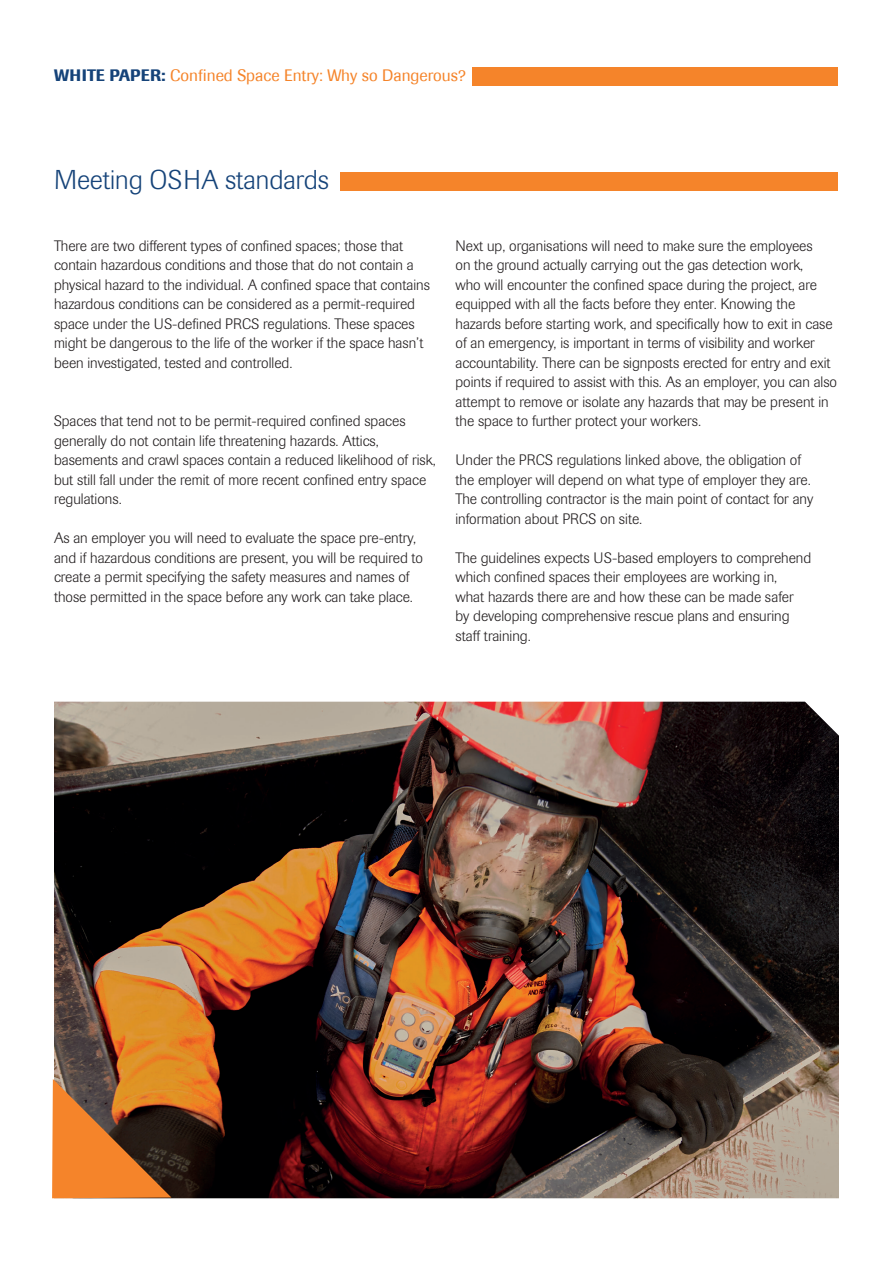
<style>
.page{position:relative;width:893px;height:1263px;background:#fff}
.page>*{position:absolute;margin:0;border:0;box-sizing:border-box;transform-origin:0 0}
.t1{font:300 27px "Imago";color:#154379}
.t2{font:16.5px "Imago";color:#f5842a}
.t3{font:300 15px/19.5px "Imago";color:#231f20}
.s1{font-weight:500;color:#154379}
</style>
<div class="page">
<img style="left:54px;top:702px;width:785px;height:496px">
<svg style="left:52px;top:1079px;width:119px;height:119px;background:#ad6429"></svg>
<div style="left:340px;top:172px;width:498px;height:18px;background:#f5842a"></div>
<div style="left:472px;top:67px;width:366px;height:18px;background:#f5842a"></div>
<p class="t2" style="left:54px;top:66px;width:413px"><span class="s1">WHITE PAPER:</span> Confined Space Entry: Why so Dangerous?</p>
<h1 class="t1" style="left:54px;top:165px;width:277px">Meeting OSHA standards</h1>
<p class="t3" style="left:54px;top:236px;width:377px">There are two different types of confined spaces; those that contain hazardous conditions and those that do not contain a physical hazard to the individual. A confined space that contains hazardous conditions can be considered as a permit-required space under the US-defined PRCS regulations. These spaces might be dangerous to the life of the worker if the space hasn’t been investigated, tested and controlled.</p>
<p class="t3" style="left:54px;top:411px;width:383px">Spaces that tend not to be permit-required confined spaces generally do not contain life threatening hazards. Attics, basements and crawl spaces contain a reduced likelihood of risk, but still fall under the remit of more recent confined entry space regulations.</p>
<p class="t3" style="left:54px;top:528px;width:371px">As an employer you will need to evaluate the space pre-entry, and if hazardous conditions are present, you will be required to create a permit specifying the safety measures and names of those permitted in the space before any work can take place.</p>
<p class="t3" style="left:455px;top:236px;width:383px">Next up, organisations will need to make sure the employees<br>on the ground actually carrying out the gas detection work,<br>who will encounter the confined space during the project, are equipped with all the facts before they enter. Knowing the hazards before starting work, and specifically how to exit in case of an emergency, is important in terms of visibility and worker accountability. There can be signposts erected for entry and exit points if required to assist with this. As an employer, you can also attempt to remove or isolate any hazards that may be present in the space to further protect your workers.</p>
<p class="t3" style="left:455px;top:450px;width:359px">Under the PRCS regulations linked above, the obligation of the employer will depend on what type of employer they are.<br>The controlling contractor is the main point of contact for any information about PRCS on site.</p>
<p class="t3" style="left:455px;top:548px;width:357px">The guidelines expects US-based employers to comprehend which confined spaces their employees are working in,<br>what hazards there are and how these can be made safer by developing comprehensive rescue plans and ensuring staff training.</p>
</div>
